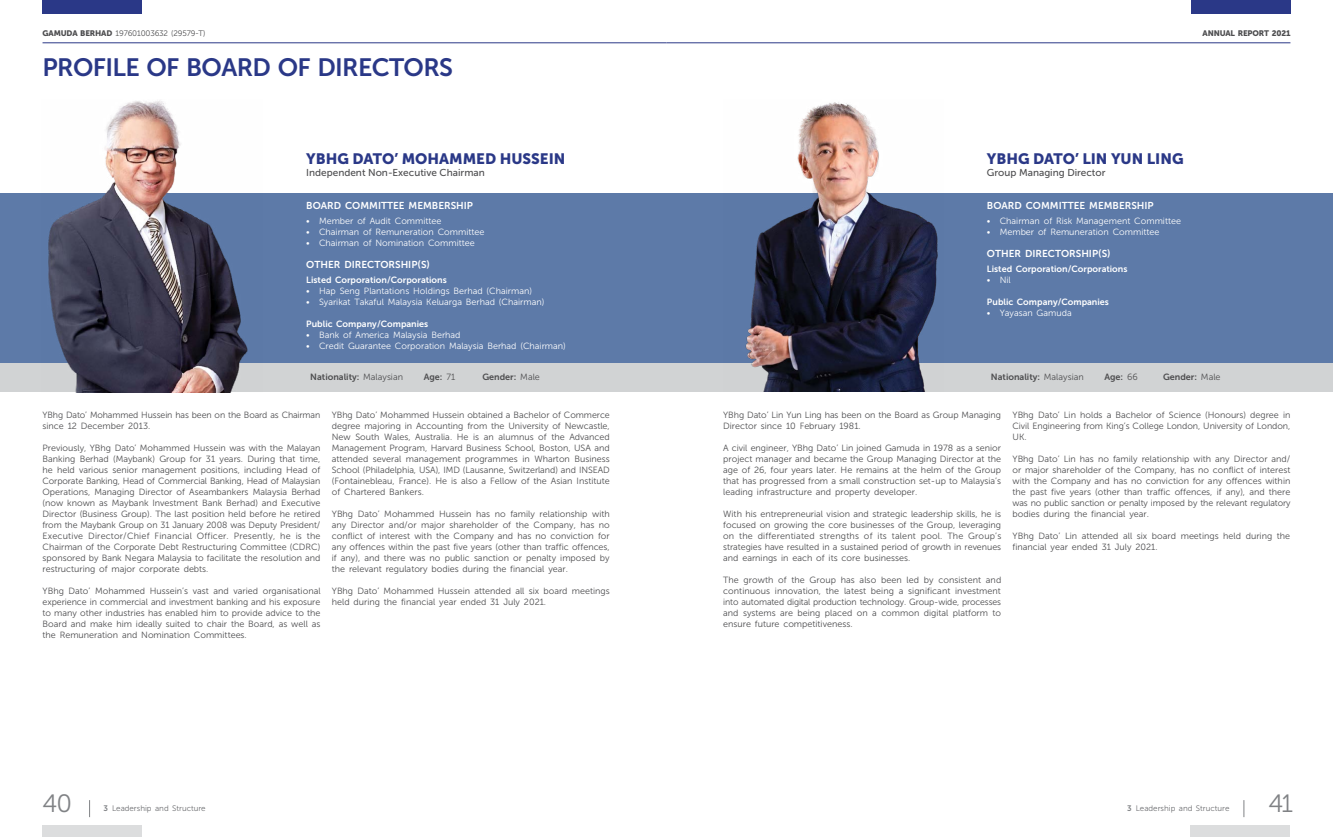
<style>
.page{position:relative;width:1333px;height:837px;background:#fff}
.page>*{position:absolute;margin:0;border:0;box-sizing:border-box;transform-origin:0 0}
.t1{font:25px "Museo Sans 700";letter-spacing:-.025em;color:#2a3887}
.t2{font:25px "Museo Sans 300";color:#808285}
.t3{font:15px "Museo Sans 900";color:#2a3887}
.t4{font:10px "Museo Sans 700";color:#fff}
.t5{font:10px "Museo Sans 500";color:#4d4d4f}
.t6{font:9px/11px "Museo Sans 300";color:#4d4d4f;text-align:justify}
.t7{font:9px "Museo Sans 300";color:#fff}
.t8{font:9px "Museo Sans 700";color:#fff}
.t9{font:9px "Museo Sans 700";color:#4d4d4f}
.t10{font:8px "Museo Sans 300";color:#6d6e71}
.t11{font:8px "Museo Sans 300";letter-spacing:-.02em;color:#4d4d4f}
.t12{font:8px "Museo Sans 900";letter-spacing:-.02em;color:#4d4d4f}
.s1{font-family:"Museo Sans 900"}
.s2{font-family:"Museo Sans 300"}
.s3{font-family:"Museo Sans 700";color:#808285}
</style>
<div class="page">
<div style="left:0;top:193px;width:666px;height:170px;background:#5d7aa8"></div>
<div style="left:666px;top:193px;width:666px;height:170px;background:#5d7aa8"></div>
<div style="left:0;top:363px;width:666px;height:28px;background:#d1d3d4"></div>
<div style="left:666px;top:363px;width:666px;height:28px;background:#d1d3d4"></div>
<img style="left:41px;top:100px;width:221px;height:292px">
<img style="left:745px;top:102px;width:193px;height:289px">
<div style="left:43px;top:0;width:99px;height:14px;background:#2a3887"></div>
<div style="left:1191px;top:0;width:99px;height:14px;background:#2a3887"></div>
<hr style="left:666px;top:43px;width:624px;height:1px;background:#2a3887">
<hr style="left:43px;top:43px;width:623px;height:1px;background:#2a3887">
<div style="left:43px;top:825px;width:99px;height:11px;background:#dcddde"></div>
<div style="left:1190px;top:825px;width:99px;height:11px;background:#dcddde"></div>
<svg style="left:89px;top:800px;width:1px;height:16px"></svg>
<svg style="left:1243px;top:800px;width:1px;height:16px"></svg>
<p class="t11" style="left:43px;top:29px;width:164px"><span class="s1">GAMUDA BERHAD</span> 197601003632 (29579-T)</p>
<p class="t12" style="left:1202px;top:28px;width:89px">ANNUAL REPORT 2021</p>
<h1 class="t1" style="left:43px;top:53px;width:412px">PROFILE OF BOARD OF DIRECTORS</h1>
<h2 class="t3" style="left:306px;top:150px;width:261px">YBHG DATO’ MOHAMMED HUSSEIN</h2>
<p class="t5" style="left:306px;top:167px;width:180px">Independent Non-Executive Chairman</p>
<p class="t4" style="left:306px;top:200px;width:168px">BOARD COMMITTEE MEMBERSHIP</p>
<p class="t7" style="left:306px;top:216px;width:137px">• Member of Audit Committee</p>
<p class="t7" style="left:306px;top:227px;width:180px">• Chairman of Remuneration Committee</p>
<p class="t7" style="left:306px;top:238px;width:170px">• Chairman of Nomination Committee</p>
<p class="t4" style="left:306px;top:259px;width:125px">OTHER DIRECTORSHIP(S)</p>
<p class="t8" style="left:306px;top:275px;width:142px">Listed Corporation/Corporations</p>
<p class="t7" style="left:306px;top:286px;width:227px">• Hap Seng Plantations Holdings Berhad (Chairman)</p>
<p class="t7" style="left:306px;top:297px;width:239px">• Syarikat Takaful Malaysia Keluarga Berhad (Chairman)</p>
<p class="t8" style="left:306px;top:319px;width:123px">Public Company/Companies</p>
<p class="t7" style="left:306px;top:330px;width:156px">• Bank of America Malaysia Berhad</p>
<p class="t7" style="left:306px;top:341px;width:261px">• Credit Guarantee Corporation Malaysia Berhad (Chairman)</p>
<h2 class="t3" style="left:986px;top:150px;width:198px">YBHG DATO’ LIN YUN LING</h2>
<p class="t5" style="left:986px;top:167px;width:120px">Group Managing Director</p>
<p class="t4" style="left:986px;top:200px;width:168px">BOARD COMMITTEE MEMBERSHIP</p>
<p class="t7" style="left:986px;top:216px;width:195px">• Chairman of Risk Management Committee</p>
<p class="t7" style="left:986px;top:227px;width:174px">• Member of Remuneration Committee</p>
<p class="t4" style="left:986px;top:248px;width:125px">OTHER DIRECTORSHIP(S)</p>
<p class="t8" style="left:986px;top:264px;width:142px">Listed Corporation/Corporations</p>
<p class="t7" style="left:986px;top:275px;width:25px">• Nil</p>
<p class="t8" style="left:986px;top:297px;width:123px">Public Company/Companies</p>
<p class="t7" style="left:986px;top:308px;width:86px">• Yayasan Gamuda</p>
<p class="t9" style="left:310px;top:372px;width:94px">Nationality: <span class="s2">Malaysian</span></p>
<p class="t9" style="left:424px;top:372px;width:33px">Age: <span class="s2">71</span></p>
<p class="t9" style="left:482px;top:372px;width:59px">Gender: <span class="s2">Male</span></p>
<p class="t9" style="left:990px;top:372px;width:94px">Nationality: <span class="s2">Malaysian</span></p>
<p class="t9" style="left:1104px;top:372px;width:35px">Age: <span class="s2">66</span></p>
<p class="t9" style="left:1163px;top:372px;width:59px">Gender: <span class="s2">Male</span></p>
<p class="t6" style="left:43px;top:409px;width:279px">YBhg Dato’ Mohammed Hussein has been on the Board as Chairman since 12 December 2013.</p>
<p class="t6" style="left:43px;top:442px;width:279px">Previously, YBhg Dato’ Mohammed Hussein was with the Malayan Banking Berhad (Maybank) Group for 31 years. During that time, he held various senior management positions, including Head of Corporate Banking, Head of Commercial Banking, Head of Malaysian Operations, Managing Director of Aseambankers Malaysia Berhad (now known as Maybank Investment Bank Berhad) and Executive Director (Business Group). The last position held before he retired from the Maybank Group on 31 January 2008 was Deputy President/ Executive Director/Chief Financial Officer. Presently, he is the Chairman of the Corporate Debt Restructuring Committee (CDRC) sponsored by Bank Negara Malaysia to facilitate the resolution and restructuring of major corporate debts.</p>
<p class="t6" style="left:43px;top:585px;width:279px">YBhg Dato’ Mohammed Hussein’s vast and varied organisational experience in commercial and investment banking and his exposure to many other industries has enabled him to provide advice to the Board and make him ideally suited to chair the Board, as well as the Remuneration and Nomination Committees.</p>
<p class="t6" style="left:1012px;top:409px;width:279px">YBhg Dato’ Lin holds a Bachelor of Science (Honours) degree in Civil Engineering from King’s College London, University of London, UK.</p>
<p class="t6" style="left:1012px;top:453px;width:279px">YBhg Dato’ Lin has no family relationship with any Director and/ or major shareholder of the Company, has no conflict of interest with the Company and has no conviction for any offences within the past five years (other than traffic offences, if any), and there was no public sanction or penalty imposed by the relevant regulatory bodies during the financial year.</p>
<p class="t6" style="left:1012px;top:530px;width:279px">YBhg Dato’ Lin attended all six board meetings held during the financial year ended 31 July 2021.</p>
<p class="t6" style="left:723px;top:409px;width:279px">YBhg Dato’ Lin Yun Ling has been on the Board as Group Managing<br>Director since 10 February 1981.</p>
<p class="t6" style="left:723px;top:442px;width:279px">A civil engineer, YBhg Dato’ Lin joined Gamuda in 1978 as a senior project manager and became the Group Managing Director at the age of 26, four years later. He remains at the helm of the Group that has progressed from a small construction set-up to Malaysia’s leading infrastructure and property developer.</p>
<p class="t6" style="left:723px;top:508px;width:279px">With his entrepreneurial vision and strategic leadership skills, he is focused on growing the core businesses of the Group, leveraging on the differentiated strengths of its talent pool. The Group’s strategies have resulted in a sustained period of growth in revenues and earnings in each of its core businesses.</p>
<p class="t6" style="left:723px;top:574px;width:279px">The growth of the Group has also been led by consistent and continuous innovation, the latest being a significant investment into automated digital production technology. Group-wide, processes and systems are being placed on a common digital platform to ensure future competitiveness.</p>
<p class="t6" style="left:332px;top:409px;width:279px">YBhg Dato’ Mohammed Hussein obtained a Bachelor of Commerce degree majoring in Accounting from the University of Newcastle, New South Wales, Australia. He is an alumnus of the Advanced Management Program, Harvard Business School, Boston, USA and attended several management programmes in Wharton Business School (Philadelphia, USA), IMD (Lausanne, Switzerland) and INSEAD (Fontainebleau, France). He is also a Fellow of the Asian Institute of Chartered Bankers.</p>
<p class="t6" style="left:332px;top:508px;width:279px">YBhg Dato’ Mohammed Hussein has no family relationship with any Director and/or major shareholder of the Company, has no conflict of interest with the Company and has no conviction for any offences within the past five years (other than traffic offences, if any), and there was no public sanction or penalty imposed by the relevant regulatory bodies during the financial year.</p>
<p class="t6" style="left:332px;top:585px;width:279px">YBhg Dato’ Mohammed Hussein attended all six board meetings held during the financial year ended 31 July 2021.</p>
<h1 class="t2" style="left:43px;top:789px;width:31px">40</h1>
<p class="t10" style="left:103px;top:804px;width:104px"><span class="s3">3</span> Leadership and Structure</p>
<p class="t10" style="left:1127px;top:804px;width:104px"><span class="s3">3</span> Leadership and Structure</p>
<h1 class="t2" style="left:1268px;top:789px;width:26px">41</h1>
</div>
